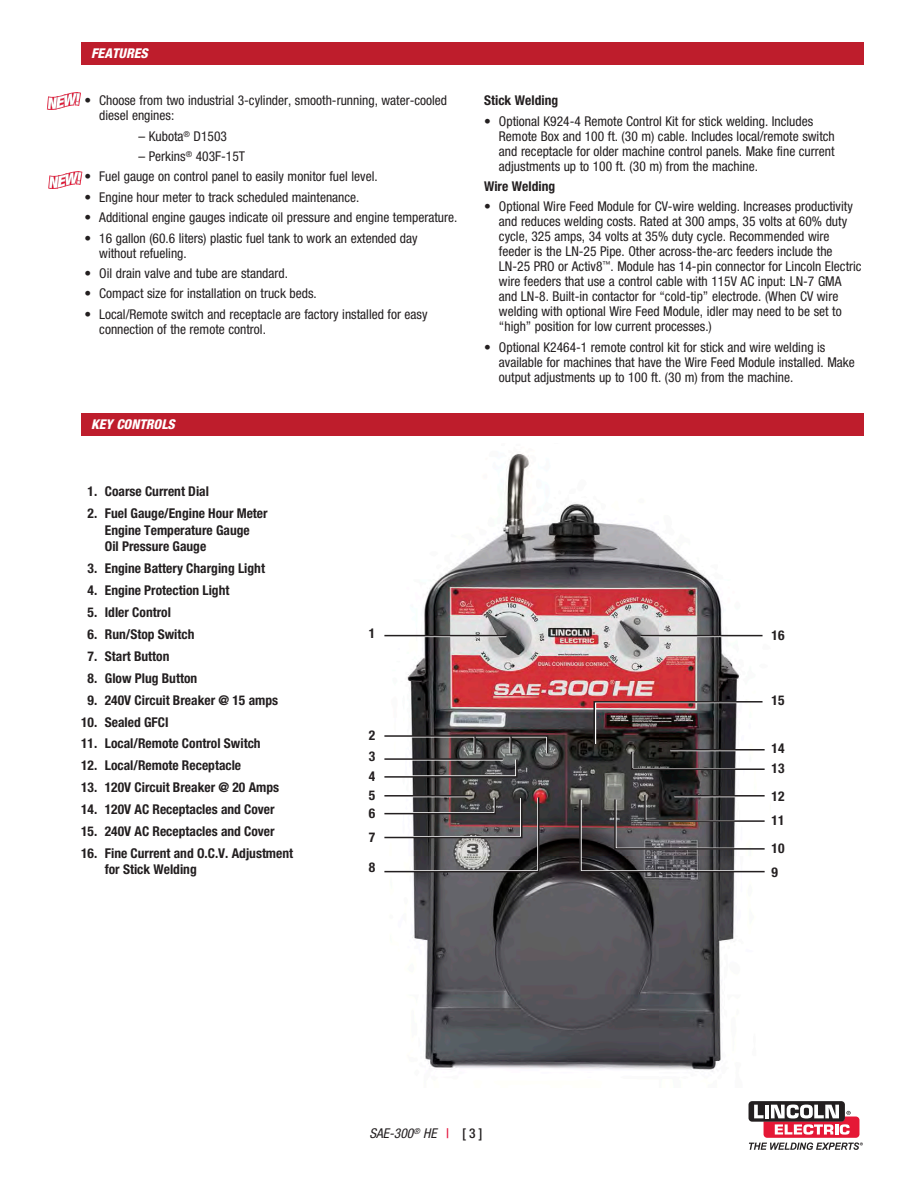
<style>
.page{position:relative;width:918px;height:1188px;background:#fff}
.page>*{position:absolute;margin:0;border:0;box-sizing:border-box;transform-origin:0 0}
.A_closer_look{font:condensed 13.5px/15px "Helvetica Neue LT Std";color:#231f20}
.A_closer_look-2{font:700 condensed 13.5px/16.5px "Helvetica Neue LT Std";color:#231f20}
.Red_Sub_Head{font:italic 800 condensed 13.5px "Helvetica Neue LT Std";color:#fff}
.t1{font:italic condensed 13.5px "Helvetica Neue LT Std";color:#231f20}
.s1{font-weight:500;font-style:normal;color:#e4183e}
.s2{font-weight:500;font-style:normal}
</style>
<div class="page">
<div style="left:81px;top:42px;width:783px;height:23px;background:#be1d2c"></div>
<div style="left:749px;top:1101px;width:96px;height:21px;background:linear-gradient(to right,#231f20,#231f20);border-radius:4px"></div>
<svg style="left:749px;top:1105px;width:114px;height:45px"></svg>
<div style="left:81px;top:413px;width:783px;height:22px;background:#be1d2c"></div>
<img style="left:384px;top:454px;width:379px;height:618px">
<hr style="left:384px;top:636px;width:122px;height:1px;background:#fff">
<hr style="left:384px;top:635px;width:122px;height:1px;background:#231f20">
<hr style="left:641px;top:636px;width:122px;height:1px;background:#fff">
<hr style="left:641px;top:635px;width:122px;height:1px;background:#231f20">
<hr style="left:384px;top:795px;width:88px;height:2px;background:#231f20">
<svg style="left:384px;top:796px;width:156px;height:77px"></svg>
<svg style="left:593px;top:700px;width:172px;height:71px"></svg>
<svg style="left:48px;top:171px;width:34px;height:18px"></svg>
<svg style="left:47px;top:92px;width:34px;height:18px"></svg>
<svg style="left:384px;top:735px;width:165px;height:43px;background:#646363"></svg>
<hr style="left:384px;top:759px;width:119px;height:2px;background:#fff">
<hr style="left:384px;top:758px;width:119px;height:2px;background:#231f20">
<svg style="left:578px;top:794px;width:187px;height:79px;background:#656264"></svg>
<p class="Red_Sub_Head" style="left:91px;top:45px;width:58px">FEATURES</p>
<p class="A_closer_look" style="left:99px;top:93px;width:349px;text-indent:-15px">• Choose from two industrial 3-cylinder, smooth-running, water-cooled diesel engines:</p>
<p class="A_closer_look" style="left:138px;top:128px;width:90px">– Kubota<sup>®</sup> D1503</p>
<p class="A_closer_look" style="left:138px;top:149px;width:108px">– Perkins<sup>®</sup> 403F-15T</p>
<p class="A_closer_look" style="left:84px;top:169px;width:295px">• Fuel gauge on control panel to easily monitor fuel level.</p>
<p class="A_closer_look" style="left:84px;top:189px;width:277px">• Engine hour meter to track scheduled maintenance.</p>
<p class="A_closer_look" style="left:84px;top:210px;width:374px">• Additional engine gauges indicate oil pressure and engine temperature.</p>
<p class="A_closer_look" style="left:99px;top:230px;width:320px;text-indent:-15px">• 16 gallon (60.6 liters) plastic fuel tank to work an extended day without refueling.</p>
<p class="A_closer_look" style="left:84px;top:266px;width:205px">• Oil drain valve and tube are standard.</p>
<p class="A_closer_look" style="left:84px;top:286px;width:234px">• Compact size for installation on truck beds.</p>
<p class="A_closer_look" style="left:99px;top:306px;width:330px;text-indent:-15px">• Local/Remote switch and receptacle are factory installed for easy connection of the remote control.</p>
<p class="Red_Sub_Head" style="left:91px;top:416px;width:85px">KEY CONTROLS</p>
<p class="A_closer_look-2" style="left:484px;top:92px;width:76px">Stick Welding</p>
<p class="A_closer_look" style="left:499px;top:113px;width:337px;text-indent:-15px">• Optional K924-4 Remote Control Kit for stick welding. Includes Remote Box and 100 ft. (30 m) cable. Includes local/remote switch and receptacle for older machine control panels. Make fine current adjustments up to 100 ft. (30 m) from the machine.</p>
<p class="A_closer_look-2" style="left:484px;top:178px;width:73px">Wire Welding</p>
<p class="A_closer_look" style="left:499px;top:199px;width:364px;text-indent:-15px">• Optional Wire Feed Module for CV-wire welding. Increases productivity and reduces welding costs. Rated at 300 amps, 35 volts at 60% duty cycle, 325 amps, 34 volts at 35% duty cycle. Recommended wire feeder is the LN-25 Pipe. Other across-the-arc feeders include the LN-25 PRO or Activ8<sup>™</sup>. Module has 14-pin connector for Lincoln Electric wire feeders that use a control cable with 115V AC input: LN-7 GMA and LN-8. Built-in contactor for “cold-tip” electrode. (When CV wire welding with optional Wire Feed Module, idler may need to be set to “high” position for low current processes.)</p>
<p class="A_closer_look" style="left:499px;top:339px;width:357px;text-indent:-15px">• Optional K2464-1 remote control kit for stick and wire welding is available for machines that have the Wire Feed Module installed. Make output adjustments up to 100 ft. (30 m) from the machine.</p>
<p class="A_closer_look-2" style="left:88px;top:483px;width:123px">1. Coarse Current Dial</p>
<p class="A_closer_look-2" style="left:105px;top:505px;width:164px;text-indent:-17px">2. Fuel Gauge/Engine Hour Meter<br>Engine Temperature Gauge<br>Oil Pressure Gauge</p>
<p class="A_closer_look-2" style="left:88px;top:560px;width:179px">3. Engine Battery Charging Light</p>
<p class="A_closer_look-2" style="left:88px;top:582px;width:143px">4. Engine Protection Light</p>
<p class="A_closer_look-2" style="left:88px;top:604px;width:85px">5. Idler Control</p>
<p class="A_closer_look-2" style="left:88px;top:626px;width:108px">6. Run/Stop Switch</p>
<p class="A_closer_look-2" style="left:88px;top:648px;width:83px">7. Start Button</p>
<p class="A_closer_look-2" style="left:88px;top:670px;width:111px">8. Glow Plug Button</p>
<p class="A_closer_look-2" style="left:88px;top:691px;width:192px">9. 240V Circuit Breaker @ 15 amps</p>
<p class="A_closer_look-2" style="left:81px;top:713px;width:89px">10. Sealed GFCI</p>
<p class="A_closer_look-2" style="left:81px;top:735px;width:181px">11. Local/Remote Control Switch</p>
<p class="A_closer_look-2" style="left:81px;top:757px;width:162px">12. Local/Remote Receptacle</p>
<p class="A_closer_look-2" style="left:81px;top:779px;width:200px">13. 120V Circuit Breaker @ 20 Amps</p>
<p class="A_closer_look-2" style="left:81px;top:801px;width:195px">14. 120V AC Receptacles and Cover</p>
<p class="A_closer_look-2" style="left:81px;top:823px;width:195px">15. 240V AC Receptacles and Cover</p>
<p class="A_closer_look-2" style="left:105px;top:845px;width:190px;text-indent:-24px">16. Fine Current and O.C.V. Adjustment for Stick Welding</p>
<p class="A_closer_look-2" style="left:369px;top:625px;width:8px">1</p>
<p class="A_closer_look-2" style="left:772px;top:627px;width:14px">16</p>
<p class="A_closer_look-2" style="left:369px;top:727px;width:8px">2</p>
<p class="A_closer_look-2" style="left:369px;top:748px;width:8px">3</p>
<p class="A_closer_look-2" style="left:369px;top:768px;width:8px">4</p>
<p class="A_closer_look-2" style="left:369px;top:786px;width:8px">5</p>
<p class="A_closer_look-2" style="left:369px;top:805px;width:8px">6</p>
<p class="A_closer_look-2" style="left:369px;top:829px;width:8px">7</p>
<p class="A_closer_look-2" style="left:369px;top:859px;width:8px">8</p>
<p class="A_closer_look-2" style="left:772px;top:692px;width:14px">15</p>
<p class="A_closer_look-2" style="left:772px;top:740px;width:14px">14</p>
<p class="A_closer_look-2" style="left:772px;top:760px;width:14px">13</p>
<p class="A_closer_look-2" style="left:772px;top:787px;width:14px">12</p>
<p class="A_closer_look-2" style="left:772px;top:812px;width:14px">11</p>
<p class="A_closer_look-2" style="left:772px;top:839px;width:14px">10</p>
<p class="A_closer_look-2" style="left:772px;top:864px;width:8px">9</p>
<p class="t1" style="left:369px;top:1125px;width:115px">SAE-300<sup>®</sup> HE <span class="s1">|</span> <span class="s2">[ 3 ]</span></p>
</div>
